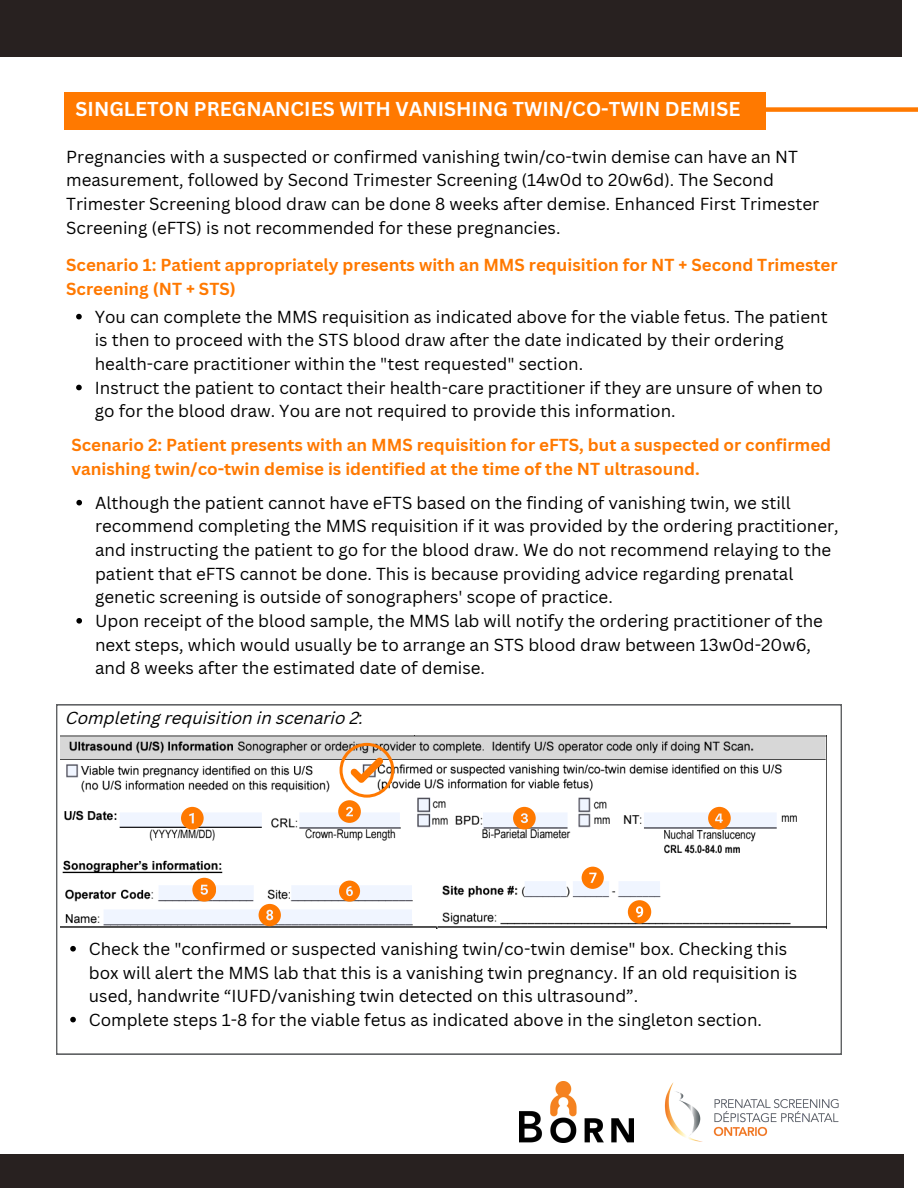
<style>
.page{position:relative;width:918px;height:1188px;background:#fff}
.page>*{position:absolute;margin:0;border:0;box-sizing:border-box;transform-origin:0 0}
.t1{font:700 19.5px "Canva Sans";color:#fff}
.t2{font:16.95px/23.7px "Canva Sans";color:#000}
.t3{font:700 16.95px/23.7px "Canva Sans";color:#ff7900}
.t4{font:italic 16.95px "Canva Sans";color:#000}
</style>
<div class="page">
<div style="left:0;top:0;width:901px;height:56px;background:#282120"></div>
<div style="left:0;top:1154px;width:904px;height:34px;background:#282120"></div>
<img style="left:520px;top:1081px;width:113px;height:61px">
<img style="left:664px;top:1082px;width:175px;height:60px">
<div style="left:65px;top:92px;width:701px;height:38px;background:#ff7900"></div>
<div style="left:746px;top:107px;width:172px;height:5px;background:#ff7900"></div>
<svg style="left:56px;top:704px;width:786px;height:350px"></svg>
<svg style="left:338px;top:743px;width:56px;height:80px"></svg>
<svg style="left:70px;top:946px;width:6px;height:6px"></svg>
<svg style="left:70px;top:1017px;width:6px;height:5px"></svg>
<svg style="left:76px;top:314px;width:6px;height:5px"></svg>
<svg style="left:76px;top:385px;width:6px;height:5px"></svg>
<svg style="left:76px;top:500px;width:6px;height:5px"></svg>
<svg style="left:76px;top:618px;width:6px;height:6px"></svg>
<svg style="left:192px;top:878px;width:24px;height:23px"></svg>
<p class="t1" style="left:76px;top:95px;width:666px">SINGLETON PREGNANCIES WITH VANISHING TWIN/CO-TWIN DEMISE</p>
<p class="t2" style="left:66px;top:144px;width:754px">Pregnancies with a suspected or confirmed vanishing twin/co-twin demise can have an NT measurement, followed by Second Trimester Screening (14w0d to 20w6d). The Second Trimester Screening blood draw can be done 8 weeks after demise. Enhanced First Trimester Screening (eFTS) is not recommended for these pregnancies.</p>
<p class="t3" style="left:66px;top:253px;width:773px">Scenario 1: Patient appropriately presents with an MMS requisition for NT + Second Trimester<br>Screening (NT + STS)</p>
<p class="t2" style="left:95px;top:304px;width:734px">You can complete the MMS requisition as indicated above for the viable fetus. The patient is then to proceed with the STS blood draw after the date indicated by their ordering health-care practitioner within the "test requested" section.</p>
<p class="t2" style="left:95px;top:375px;width:730px">Instruct the patient to contact their health-care practitioner if they are unsure of when to go for the blood draw. You are not required to provide this information.</p>
<p class="t3" style="left:71px;top:433px;width:761px">Scenario 2: Patient presents with an MMS requisition for eFTS, but a suspected or confirmed vanishing twin/co-twin demise is identified at the time of the NT ultrasound.</p>
<p class="t2" style="left:95px;top:490px;width:745px">Although the patient cannot have eFTS based on the finding of vanishing twin, we still recommend completing the MMS requisition if it was provided by the ordering practitioner, and instructing the patient to go for the blood draw. We do not recommend relaying to the patient that eFTS cannot be done. This is because providing advice regarding prenatal genetic screening is outside of sonographers' scope of practice.</p>
<p class="t2" style="left:95px;top:609px;width:729px">Upon receipt of the blood sample, the MMS lab will notify the ordering practitioner of the next steps, which would usually be to arrange an STS blood draw between 13w0d-20w6, and 8 weeks after the estimated date of demise.</p>
<p class="t4" style="left:66px;top:711px;width:299px">Completing requisition in scenario 2:</p>
<h2 class="t2" style="left:89px;top:936px;width:710px">Check the "confirmed or suspected vanishing twin/co-twin demise" box. Checking this box will alert the MMS lab that this is a vanishing twin pregnancy. If an old requisition is used, handwrite “IUFD/vanishing twin detected on this ultrasound”.</h2>
<p class="t2" style="left:89px;top:1007px;width:675px">Complete steps 1-8 for the viable fetus as indicated above in the singleton section.</p>
</div>
